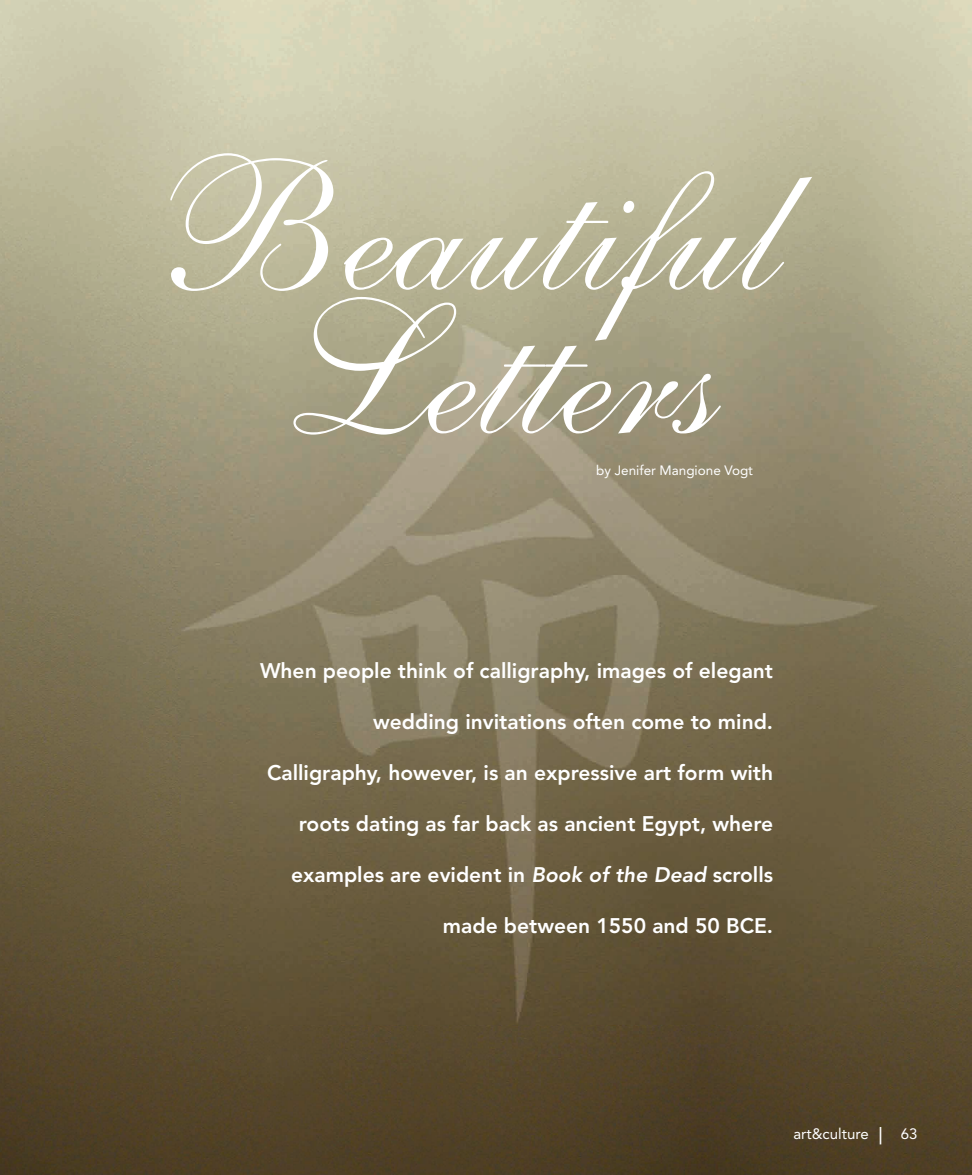
<style>
.page{position:relative;width:972px;height:1175px;background:#fff}
.page>*{position:absolute;margin:0;border:0;box-sizing:border-box;transform-origin:0 0}
.t1{font:187.5px/143.7px "Shelley Allegro Script";color:#fff;text-align:center}
.t2{font:800 21px "Avenir";color:#fff}
.t3{font:15px "Avenir";color:#fff}
.t4{font:13.5px "Avenir";color:#fff}
.s1{font-size:22.5px}
</style>
<div class="page">
<img style="left:0;top:0;width:972px;height:1174px">
<img style="left:182px;top:324px;width:698px;height:701px">
<h1 class="t1" style="left:158px;top:186px;width:624px">Beautiful<br>Letters</h1>
<p class="t4" style="left:596px;top:464px;width:158px">by Jenifer Mangione Vogt</p>
<p class="t2" style="left:260px;top:662px;width:515px">When people think of calligraphy, images of elegant</p>
<p class="t2" style="left:373px;top:713px;width:401px">wedding invitations often come to mind.</p>
<p class="t2" style="left:267px;top:764px;width:508px">Calligraphy, however, is an expressive art form with</p>
<p class="t2" style="left:299px;top:815px;width:476px">roots dating as far back as ancient Egypt, where</p>
<p class="t2" style="left:291px;top:866px;width:483px">examples are evident in Book of the Dead scrolls</p>
<p class="t2" style="left:443px;top:917px;width:332px">made between 1550 and 50 BCE.</p>
<p class="t3" style="left:793px;top:1128px;width:126px">art&amp;culture <span class="s1">|</span> 63</p>
</div>
